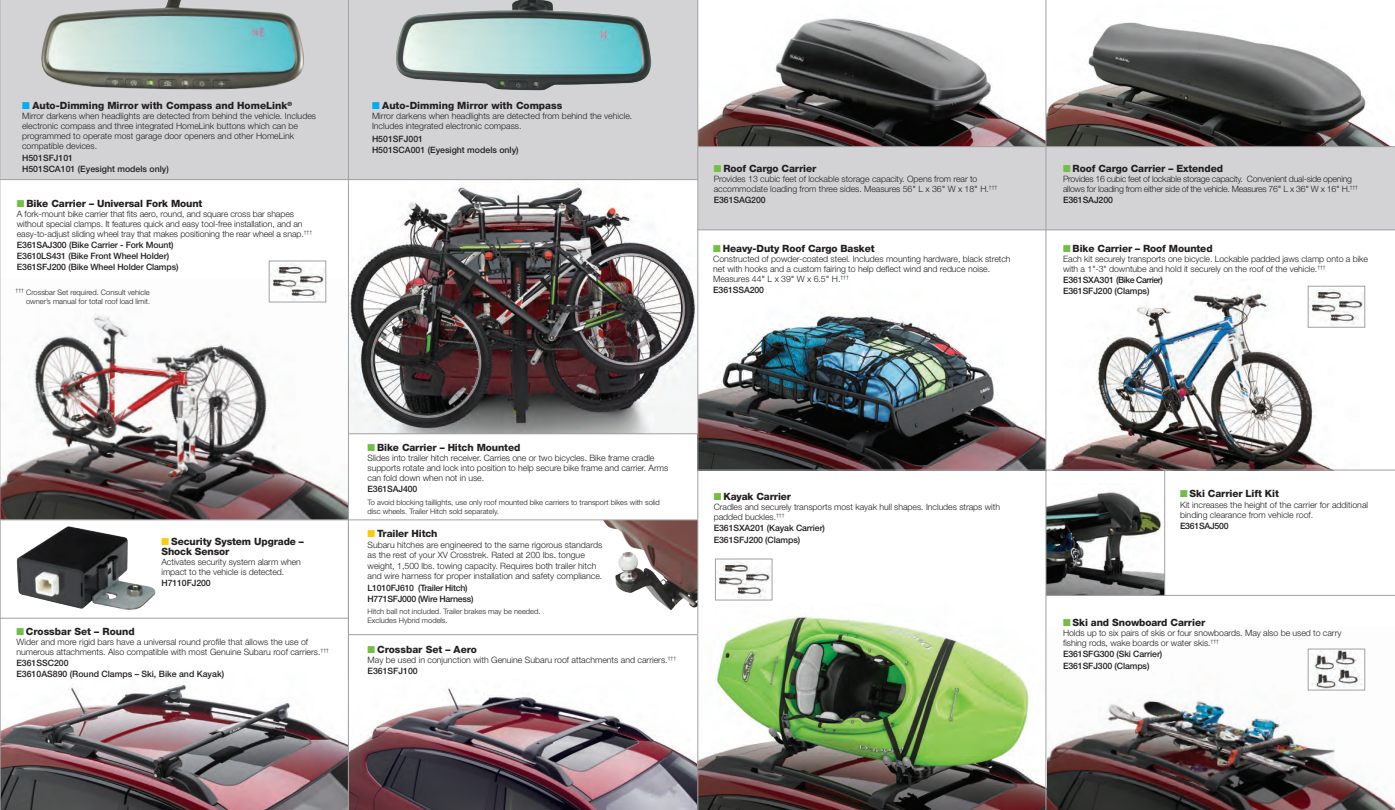
<style>
.page{position:relative;width:1395px;height:810px;background:#fff}
.page>*{position:absolute;margin:0;border:0;box-sizing:border-box;transform-origin:0 0}
.t1{font:800 10px/10px "Helvetica Neue";letter-spacing:-.01em;color:#231f20}
.Paragraph_Style_1{font:300 8.75px/10px "Helvetica Neue";letter-spacing:-.005em;color:#231f20}
.Paragraph_Style_1-2{font:500 8.75px/11.2px "Helvetica Neue";letter-spacing:-.01em;color:#231f20}
.Paragraph_Style_1-3{font:300 8.75px/10px "Helvetica Neue";letter-spacing:-.03em;color:#231f20}
.Paragraph_Style_1-4{font:500 8.75px/10.5px "Helvetica Neue";letter-spacing:-.03em;color:#231f20}
.SMALL_TYPE{font:300 7.5px/8.8px "Helvetica Neue";color:#231f20}
.s1{color:#00aeef}
.s2{color:#71bf44}
.s3{font-weight:400}
.s4{color:#feca0a}
.s5{font-weight:500}
</style>
<div class="page">
<img style="left:1px;top:666px;width:347px;height:143px">
<img style="left:1047px;top:648px;width:348px;height:161px">
<img style="left:699px;top:246px;width:347px;height:223px">
<img style="left:349px;top:180px;width:349px;height:253px">
<div style="left:698px;top:147px;width:697px;height:83px;background:#d3d3d5"></div>
<hr style="left:698px;top:257px;width:348px;height:1px;background:#fff">
<img style="left:699px;top:0;width:347px;height:146px">
<svg style="left:1047px;top:22px;width:344px;height:124px"></svg>
<hr style="left:698px;top:146px;width:697px;height:1px;background:#a1a1a5">
<hr style="left:698px;top:229px;width:697px;height:1px;background:#a1a1a5">
<div style="left:0;top:0;width:698px;height:179px;background:#d3d3d5"></div>
<img style="left:41px;top:0;width:263px;height:90px">
<img style="left:396px;top:0;width:256px;height:91px">
<img style="left:1px;top:278px;width:347px;height:241px">
<img style="left:271px;top:264px;width:53px;height:36px">
<div style="left:269px;top:260px;width:57px;height:42px;border:1px solid #a1a1a5"></div>
<hr style="left:0;top:0;width:1px;height:809px;background:#a1a1a5">
<img style="left:0;top:561px;width:1px;height:121px">
<img style="left:349px;top:688px;width:348px;height:121px">
<hr style="left:0;top:617px;width:348px;height:1px;background:#a1a1a5">
<hr style="left:349px;top:433px;width:349px;height:1px;background:#a1a1a5">
<hr style="left:349px;top:634px;width:349px;height:1px;background:#a1a1a5">
<hr style="left:0;top:179px;width:698px;height:1px;background:#a1a1a5">
<img style="left:1053px;top:286px;width:313px;height:183px">
<img style="left:699px;top:603px;width:347px;height:206px">
<img style="left:1310px;top:287px;width:53px;height:38px">
<div style="left:1308px;top:285px;width:57px;height:42px;border:1px solid #a1a1a5"></div>
<img style="left:718px;top:562px;width:52px;height:36px">
<div style="left:715px;top:558px;width:58px;height:42px;border:1px solid #a1a1a5"></div>
<img style="left:1311px;top:650px;width:50px;height:38px">
<div style="left:1308px;top:648px;width:57px;height:42px;border:1px solid #a1a1a5"></div>
<img style="left:1047px;top:491px;width:117px;height:103px">
<hr style="left:1164px;top:469px;width:1px;height:126px;background:#a1a1a5">
<hr style="left:698px;top:469px;width:697px;height:1px;background:#a1a1a5">
<hr style="left:348px;top:0;width:1px;height:809px;background:#a1a1a5">
<hr style="left:1046px;top:594px;width:349px;height:1px;background:#a1a1a5">
<hr style="left:1046px;top:0;width:1px;height:809px;background:#a1a1a5">
<img style="left:600px;top:520px;width:98px;height:98px">
<hr style="left:0;top:519px;width:698px;height:1px;background:#a1a1a5">
<img style="left:16px;top:526px;width:140px;height:84px">
<hr style="left:698px;top:0;width:1px;height:809px;background:#a1a1a5">
<p class="t1" style="left:22px;top:101px;width:271px"><span class="s1">■</span> Auto-Dimming Mirror with Compass and HomeLink<sup>®</sup></p>
<p class="Paragraph_Style_1" style="left:22px;top:111px;width:296px">Mirror darkens when headlights are detected from behind the vehicle. Includes electronic compass and three integrated HomeLink buttons which can be programmed to operate most garage door openers and other HomeLink compatible devices.</p>
<p class="Paragraph_Style_1-2" style="left:22px;top:152px;width:53px">H501SFJ101</p>
<p class="Paragraph_Style_1-2" style="left:22px;top:163px;width:148px">H501SCA101 (Eyesight models only)</p>
<p class="t1" style="left:17px;top:198px;width:187px"><span class="s2">■</span> Bike Carrier – Universal Fork Mount</p>
<p class="Paragraph_Style_1" style="left:17px;top:208px;width:297px">A fork-mount bike carrier that fits aero, round, and square cross bar shapes without special clamps. It features quick and easy tool-free installation, and an easy-to-adjust sliding wheel tray that makes positioning the rear wheel a snap.<sup>†††</sup></p>
<p class="Paragraph_Style_1-2" style="left:17px;top:239px;width:158px">E361SAJ300 (Bike Carrier - Fork Mount)</p>
<p class="Paragraph_Style_1-2" style="left:17px;top:250px;width:154px">E3610LS431 (Bike Front Wheel Holder)</p>
<p class="Paragraph_Style_1-2" style="left:17px;top:261px;width:163px">E361SFJ200 (Bike Wheel Holder Clamps)</p>
<p class="SMALL_TYPE" style="left:16px;top:288px;width:136px;text-align:right"><sup>†††</sup> Crossbar Set required. Consult vehicle owner’s manual for total roof load limit.</p>
<p class="t1" style="left:372px;top:101px;width:192px"><span class="s1">■</span> Auto-Dimming Mirror with Compass</p>
<p class="Paragraph_Style_1" style="left:372px;top:111px;width:262px">Mirror darkens when headlights are detected from behind the vehicle.<br>Includes integrated electronic compass.</p>
<p class="Paragraph_Style_1-2" style="left:372px;top:133px;width:53px">H501SFJ001</p>
<p class="Paragraph_Style_1-2" style="left:372px;top:144px;width:148px">H501SCA001 (Eyesight models only)</p>
<p class="t1" style="left:714px;top:163px;width:104px"><span class="s2">■</span> Roof Cargo Carrier</p>
<p class="Paragraph_Style_1" style="left:714px;top:173px;width:285px">Provides 13 cubic feet of lockable storage capacity. Opens from rear to accommodate loading from three sides. Measures 56<span class="s3">"</span> L x 36<span class="s3">"</span> W x 18<span class="s3">"</span> H.<sup>†††</sup></p>
<p class="Paragraph_Style_1-2" style="left:714px;top:194px;width:53px">E361SAG200</p>
<p class="t1" style="left:713px;top:243px;width:163px"><span class="s2">■</span> Heavy-Duty Roof Cargo Basket</p>
<p class="Paragraph_Style_1" style="left:713px;top:254px;width:299px">Constructed of powder-coated steel. Includes mounting hardware, black stretch net with hooks and a custom fairing to help deflect wind and reduce noise.<br>Measures 44<span class="s3">"</span> L x 39<span class="s3">"</span> W x 6.5<span class="s3">"</span> H.<sup>†††</sup></p>
<p class="Paragraph_Style_1-2" style="left:713px;top:284px;width:52px">E361SSA200</p>
<p class="t1" style="left:1063px;top:163px;width:161px"><span class="s2">■</span> Roof Cargo Carrier – Extended</p>
<p class="Paragraph_Style_1-3" style="left:1063px;top:173px;width:297px">Provides 16 cubic feet of lockable storage capacity. Convenient dual-side opening allows for loading from either side of the vehicle. Measures 76<span class="s3">"</span> L x 36<span class="s3">"</span> W x 16<span class="s3">"</span> H.<sup>†††</sup></p>
<p class="Paragraph_Style_1-2" style="left:1063px;top:194px;width:51px">E361SAJ200</p>
<p class="t1" style="left:1063px;top:243px;width:151px"><span class="s2">■</span> Bike Carrier – Roof Mounted</p>
<p class="Paragraph_Style_1" style="left:1063px;top:253px;width:307px">Each kit securely transports one bicycle. Lockable padded jaws clamp onto a bike with a 1"-3" downtube and hold it securely on the roof of the vehicle.<sup>†††</sup></p>
<p class="Paragraph_Style_1-2" style="left:1063px;top:274px;width:101px">E361SXA301 (Bike Carrier)<br>E361SFJ200 (Clamps)</p>
<p class="t1" style="left:161px;top:535px;width:144px"><span class="s4">■</span> Security System Upgrade –<br>Shock Sensor</p>
<p class="Paragraph_Style_1" style="left:161px;top:556px;width:141px">Activates security system alarm when impact to the vehicle is detected.</p>
<p class="Paragraph_Style_1-2" style="left:161px;top:576px;width:51px">H7110FJ200</p>
<p class="t1" style="left:16px;top:625px;width:120px"><span class="s2">■</span> Crossbar Set – Round</p>
<p class="Paragraph_Style_1" style="left:16px;top:636px;width:314px">Wider and more rigid bars have a universal round profile that allows the use of numerous attachments. Also compatible with most Genuine Subaru roof carriers.<sup>†††</sup></p>
<p class="Paragraph_Style_1-2" style="left:16px;top:656px;width:54px">E361SSC200</p>
<p class="Paragraph_Style_1-2" style="left:16px;top:668px;width:209px">E3610AS890 (Round Clamps – Ski, Bike and Kayak)</p>
<p class="t1" style="left:368px;top:441px;width:154px"><span class="s2">■</span> Bike Carrier – Hitch Mounted</p>
<p class="Paragraph_Style_1" style="left:368px;top:452px;width:302px">Slides into trailer hitch receiver. Carries one or two bicycles. Bike frame cradle supports rotate and lock into position to help secure bike frame and carrier. Arms can fold down when not in use.</p>
<p class="Paragraph_Style_1-2" style="left:368px;top:482px;width:51px">E361SAJ400</p>
<p class="SMALL_TYPE" style="left:368px;top:497px;width:294px">To avoid blocking taillights, use only roof mounted bike carriers to transport bikes with solid disc wheels. Trailer Hitch sold separately.</p>
<p class="t1" style="left:368px;top:528px;width:72px"><span class="s4">■</span> Trailer Hitch</p>
<p class="Paragraph_Style_1" style="left:368px;top:539px;width:236px;line-height:10.5px">Subaru hitches are engineered to the same rigorous standards as the rest of your XV Crosstrek. Rated at 200 lbs. tongue weight, 1,500 lbs. towing capacity. Requires both trailer hitch and wire harness for proper installation and safety compliance.</p>
<p class="Paragraph_Style_1-4" style="left:368px;top:582px;width:108px">L1010FJ610 (Trailer Hitch)<br>H771SFJ000 (Wire Harness)</p>
<p class="SMALL_TYPE" style="left:368px;top:606px;width:174px">Hitch ball not included. Trailer brakes may be needed.<br>Excludes Hybrid models.</p>
<p class="t1" style="left:368px;top:644px;width:111px"><span class="s2">■</span> Crossbar Set – Aero</p>
<p class="Paragraph_Style_1" style="left:368px;top:654px;width:310px">May be used in conjunction with Genuine Subaru roof attachments and carriers.<sup>†††</sup></p>
<p class="Paragraph_Style_1-2" style="left:368px;top:665px;width:52px">E361SFJ100</p>
<p class="t1" style="left:714px;top:491px;width:79px"><span class="s2">■</span> Kayak Carrier</p>
<p class="Paragraph_Style_1" style="left:714px;top:501px;width:288px">Cradles and securely transports most kayak hull shapes. Includes straps with padded buckles.<sup>†††</sup></p>
<p class="Paragraph_Style_1-2" style="left:714px;top:522px;width:113px">E361SXA201 (Kayak Carrier)<br>E361SFJ200 (Clamps)</p>
<p class="t1" style="left:1180px;top:488px;width:101px"><span class="s2">■</span> Ski Carrier Lift Kit</p>
<p class="Paragraph_Style_1" style="left:1180px;top:499px;width:190px;line-height:10.5px">Kit increases the height of the carrier for additional binding clearance from vehicle roof.<br><span class="s5">E361SAJ500</span></p>
<p class="t1" style="left:1063px;top:617px;width:144px"><span class="s2">■</span> Ski and Snowboard Carrier</p>
<p class="Paragraph_Style_1" style="left:1063px;top:627px;width:280px">Holds up to six pairs of skis or four snowboards. May also be used to carry fishing rods, wake boards or water skis.<sup>†††</sup></p>
<p class="Paragraph_Style_1-2" style="left:1063px;top:648px;width:101px">E361SFG300 (Ski Carrier)<br>E361SFJ300 (Clamps)</p>
</div>
